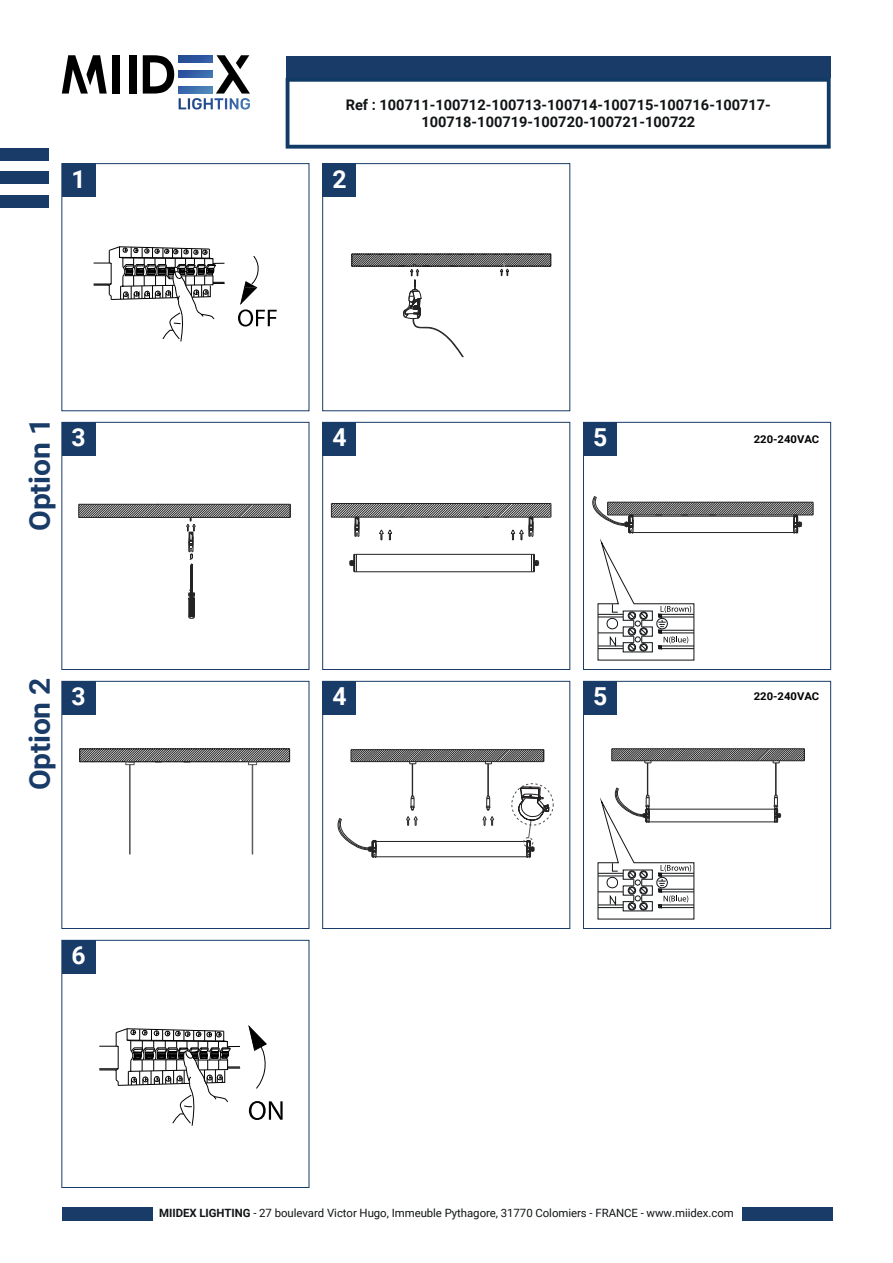
<style>
.page{position:relative;width:893px;height:1263px;background:#fff}
.page>*{position:absolute;margin:0;border:0;box-sizing:border-box;transform-origin:0 0}
.t1{font:700 28.65px "Roboto";letter-spacing:-.005em;color:#193b67;scale:1.05 1}
.t2{font:700 24.75px "Roboto";color:#fff}
.t3{font:700 14.55px/17.5px "Roboto";color:#111416;text-align:center}
.t4{font:11.4px "Roboto";letter-spacing:-.005em;color:#111416}
.t5{font:700 10.8px "Roboto";color:#000001;scale:1.05 1}
.s1{font-weight:700}
</style>
<div class="page">
<div style="left:129px;top:55px;width:7px;height:39px;background:#000001"></div>
<div style="left:112px;top:55px;width:7px;height:39px;background:#000001"></div>
<svg style="left:143px;top:55px;width:107px;height:55px"></svg>
<svg style="left:62px;top:55px;width:45px;height:39px"></svg>
<svg style="left:179px;top:55px;width:33px;height:7px"></svg>
<svg style="left:179px;top:71px;width:33px;height:7px"></svg>
<svg style="left:179px;top:87px;width:33px;height:7px"></svg>
<div style="left:0;top:148px;width:49px;height:12px;background:#193b67"></div>
<div style="left:0;top:172px;width:49px;height:12px;background:#193b67"></div>
<div style="left:0;top:195px;width:49px;height:13px;background:#193b67"></div>
<svg style="left:351px;top:253px;width:200px;height:105px"></svg>
<svg style="left:78px;top:503px;width:213px;height:116px"></svg>
<svg style="left:349px;top:554px;width:8px;height:18px"></svg>
<hr style="left:355px;top:571px;width:179px;height:1px;background:#232323">
<hr style="left:355px;top:554px;width:179px;height:1px;background:#232323">
<svg style="left:531px;top:554px;width:8px;height:18px"></svg>
<svg style="left:331px;top:503px;width:221px;height:37px"></svg>
<svg style="left:592px;top:496px;width:222px;height:38px"></svg>
<svg style="left:79px;top:748px;width:211px;height:17px;background:#7e7e7e"></svg>
<hr style="left:252px;top:765px;width:1px;height:89px;background:#525354">
<hr style="left:130px;top:765px;width:1px;height:89px;background:#525354">
<hr style="left:129px;top:765px;width:1px;height:89px;background:#525354">
<hr style="left:646px;top:822px;width:131px;height:1px;background:#232323">
<hr style="left:646px;top:809px;width:131px;height:1px;background:#232323">
<hr style="left:647px;top:763px;width:1px;height:32px;background:#232323">
<svg style="left:773px;top:795px;width:8px;height:28px"></svg>
<svg style="left:611px;top:748px;width:194px;height:16px;background:#7e7e7e"></svg>
<hr style="left:776px;top:763px;width:1px;height:32px;background:#232323">
<hr style="left:775px;top:763px;width:1px;height:32px;background:#232323">
<hr style="left:373px;top:856px;width:157px;height:1px;background:#232323">
<hr style="left:373px;top:841px;width:157px;height:1px;background:#232323">
<svg style="left:482px;top:816px;width:12px;height:10px"></svg>
<svg style="left:406px;top:816px;width:12px;height:10px"></svg>
<svg style="left:486px;top:795px;width:5px;height:15px"></svg>
<hr style="left:488px;top:764px;width:1px;height:32px;background:#232323">
<svg style="left:410px;top:795px;width:5px;height:15px"></svg>
<svg style="left:350px;top:749px;width:194px;height:15px;background:#767676"></svg>
<hr style="left:412px;top:764px;width:1px;height:32px;background:#232323">
<svg style="left:337px;top:818px;width:40px;height:40px"></svg>
<div style="left:512px;top:783px;width:41px;height:42px;border:1px dashed #525354;border-radius:50%"></div>
<svg style="left:518px;top:786px;width:31px;height:72px"></svg>
<svg style="left:598px;top:540px;width:96px;height:120px"></svg>
<svg style="left:598px;top:787px;width:96px;height:132px"></svg>
<div style="left:62px;top:164px;width:33px;height:33px;background:#193b67"></div>
<div style="left:322px;top:163px;width:248px;height:248px;border:1px solid #193b67"></div>
<div style="left:323px;top:164px;width:33px;height:33px;background:#193b67"></div>
<div style="left:61px;top:422px;width:248px;height:248px;border:1px solid #193b67"></div>
<div style="left:62px;top:422px;width:33px;height:34px;background:#193b67"></div>
<div style="left:322px;top:422px;width:248px;height:248px;border:1px solid #193b67"></div>
<div style="left:323px;top:422px;width:33px;height:34px;background:#193b67"></div>
<div style="left:583px;top:422px;width:248px;height:248px;border:1px solid #193b67"></div>
<div style="left:583px;top:422px;width:34px;height:34px;background:#193b67"></div>
<div style="left:61px;top:681px;width:248px;height:248px;border:1px solid #193b67"></div>
<div style="left:62px;top:681px;width:33px;height:34px;background:#193b67"></div>
<div style="left:61px;top:940px;width:248px;height:248px;border:1px solid #193b67"></div>
<div style="left:62px;top:940px;width:33px;height:34px;background:#193b67"></div>
<div style="left:322px;top:681px;width:248px;height:248px;border:1px solid #193b67"></div>
<div style="left:323px;top:681px;width:33px;height:34px;background:#193b67"></div>
<div style="left:583px;top:681px;width:248px;height:248px;border:1px solid #193b67"></div>
<div style="left:583px;top:681px;width:34px;height:34px;background:#193b67"></div>
<svg style="left:94px;top:246px;width:131px;height:96px"></svg>
<svg style="left:238px;top:256px;width:39px;height:70px"></svg>
<svg style="left:248px;top:1025px;width:19px;height:64px"></svg>
<svg style="left:99px;top:1028px;width:142px;height:98px"></svg>
<svg style="left:249px;top:1101px;width:34px;height:19px"></svg>
<div style="left:286px;top:56px;width:545px;height:22px;background:#193b67"></div>
<svg style="left:286px;top:78px;width:545px;height:71px"></svg>
<div style="left:742px;top:1207px;width:91px;height:14px;background:#193b67"></div>
<div style="left:62px;top:1207px;width:90px;height:14px;background:#193b67"></div>
<p class="t3" style="left:346px;top:95px;width:427px">Ref : 100711-100712-100713-100714-100715-100716-100717-<br>100718-100719-100720-100721-100722</p>
<h2 class="t2" style="left:72px;top:161px;width:16px">1</h2>
<h2 class="t2" style="left:332px;top:161px;width:16px">2</h2>
<h1 class="t1" style="left:19px;top:531px;width:109px;rotate:-90deg">Option 1</h1>
<h2 class="t2" style="left:72px;top:420px;width:16px">3</h2>
<h2 class="t2" style="left:332px;top:420px;width:16px">4</h2>
<h2 class="t2" style="left:593px;top:420px;width:16px">5</h2>
<h1 class="t1" style="left:19px;top:790px;width:109px;rotate:-90deg">Option 2</h1>
<h2 class="t2" style="left:72px;top:679px;width:16px">3</h2>
<h2 class="t2" style="left:332px;top:679px;width:16px">4</h2>
<h2 class="t2" style="left:593px;top:679px;width:16px">5</h2>
<h2 class="t2" style="left:72px;top:938px;width:16px">6</h2>
<p class="t5" style="left:754px;top:431px;width:64px">220-240VAC</p>
<p class="t5" style="left:754px;top:689px;width:64px">220-240VAC</p>
<p class="t4" style="left:159px;top:1205px;width:576px"><span class="s1">MIIDEX LIGHTING</span> - 27 boulevard Victor Hugo, Immeuble Pythagore, 31770 Colomiers - FRANCE - www.miidex.com</p>
</div>
